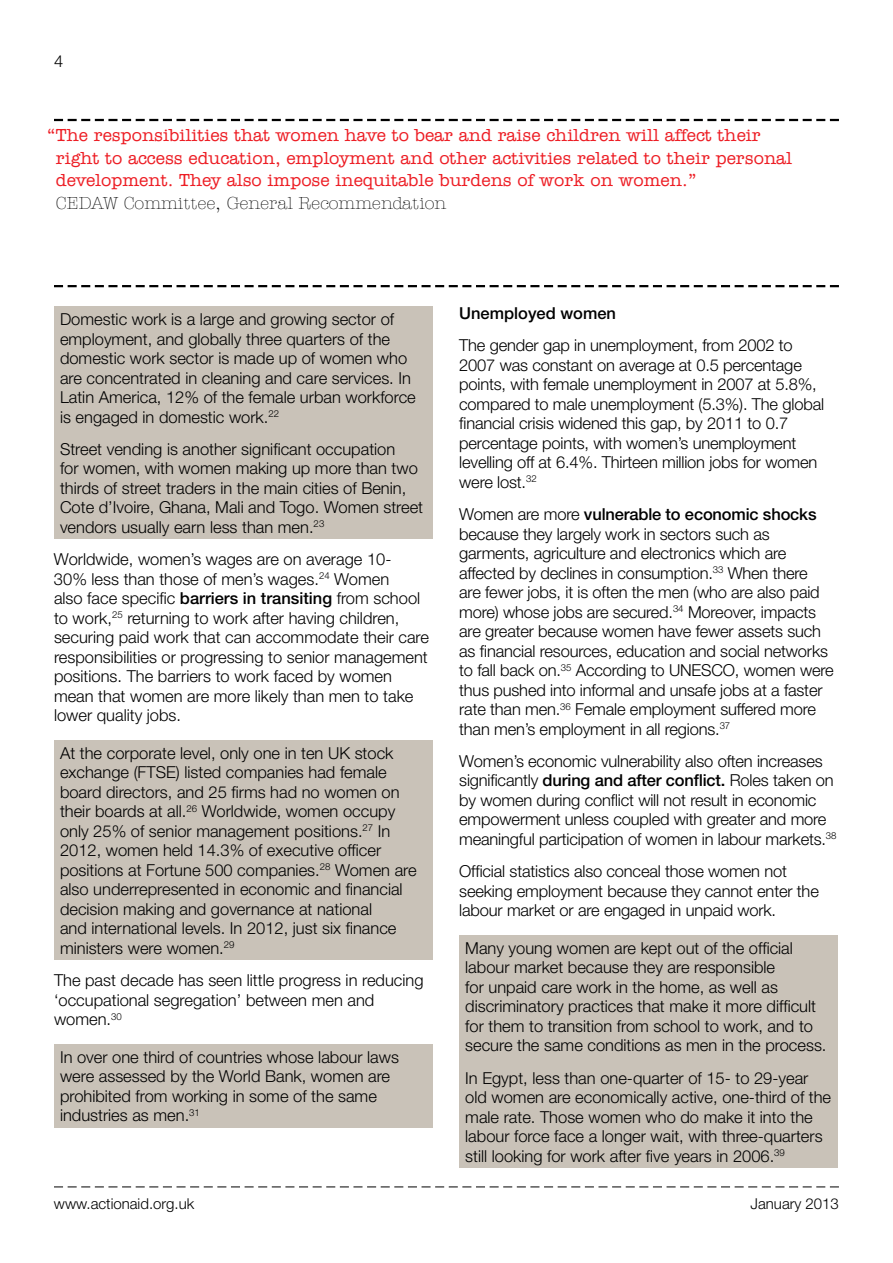
<style>
.page{position:relative;width:893px;height:1263px;background:#fff}
.page>*{position:absolute;margin:0;border:0;box-sizing:border-box;transform-origin:0 0}
.t1{font:500 18px/22.5px "Amer Typewriter IT Cby BT";color:#ed1d24}
.t2{font:300 18px "Amer Typewriter IT Cby BT";color:#000}
.t3{font:300 16.5px/19.5px "Helvetica Neue";color:#000}
.t4{font:500 16.5px "Helvetica Neue";color:#000}
.t5{font:300 15px "Helvetica Neue";color:#000}
.s1{font-weight:500}
</style>
<div class="page">
<svg style="left:54px;top:1186px;width:785px;height:1px"></svg>
<svg style="left:54px;top:119px;width:785px;height:2px"></svg>
<svg style="left:54px;top:285px;width:785px;height:2px"></svg>
<div style="left:459px;top:935px;width:378px;height:232px;background:#c9c2b8"></div>
<div style="left:54px;top:306px;width:378px;height:233px;background:#c9c2b8"></div>
<div style="left:54px;top:740px;width:378px;height:220px;background:#c9c2b8"></div>
<div style="left:54px;top:1044px;width:378px;height:83px;background:#c9c2b8"></div>
<p class="t3" style="left:54px;top:51px;width:11px">4</p>
<p class="t1" style="left:56px;top:124px;width:738px;text-indent:-9px">“The responsibilities that women have to bear and raise children will affect their right to access education, employment and other activities related to their personal development. They also impose inequitable burdens of work on women.”</p>
<p class="t2" style="left:56px;top:192px;width:392px">CEDAW Committee, General Recommendation</p>
<p class="t3" style="left:60px;top:309px;width:357px">Domestic work is a large and growing sector of employment, and globally three quarters of the domestic work sector is made up of women who are concentrated in cleaning and care services. In Latin America, 12% of the female urban workforce is engaged in domestic work.<sup>22</sup></p>
<p class="t3" style="left:60px;top:439px;width:365px">Street vending is another significant occupation<br>for women, with women making up more than two thirds of street traders in the main cities of Benin, Cote d’Ivoire, Ghana, Mali and Togo. Women street vendors usually earn less than men.<sup>23</sup></p>
<p class="t3" style="left:54px;top:549px;width:377px">Worldwide, women’s wages are on average 10-<br>30% less than those of men’s wages.<sup>24</sup> Women<br>also face specific <span class="s1">barriers in transiting</span> from school to work,<sup>25</sup> returning to work after having children, securing paid work that can accommodate their care responsibilities or progressing to senior management positions. The barriers to work faced by women mean that women are more likely than men to take lower quality jobs.</p>
<p class="t3" style="left:60px;top:743px;width:358px">At the corporate level, only one in ten UK stock exchange (FTSE) listed companies had female board directors, and 25 firms had no women on their boards at all.<sup>26</sup> Worldwide, women occupy only 25% of senior management positions.<sup>27</sup> In 2012, women held 14.3% of executive officer positions at Fortune 500 companies.<sup>28</sup> Women are also underrepresented in economic and financial decision making and governance at national<br>and international levels. In 2012, just six finance ministers were women.<sup>29</sup></p>
<p class="t3" style="left:54px;top:970px;width:371px">The past decade has seen little progress in reducing ‘occupational segregation’ between men and women.<sup>30</sup></p>
<p class="t3" style="left:60px;top:1047px;width:340px">In over one third of countries whose labour laws were assessed by the World Bank, women are prohibited from working in some of the same industries as men.<sup>31</sup></p>
<p class="t4" style="left:459px;top:303px;width:158px">Unemployed women</p>
<p class="t3" style="left:459px;top:335px;width:366px">The gender gap in unemployment, from 2002 to 2007 was constant on average at 0.5 percentage points, with female unemployment in 2007 at 5.8%, compared to male unemployment (5.3%). The global financial crisis widened this gap, by 2011 to 0.7 percentage points, with women’s unemployment levelling off at 6.4%. Thirteen million jobs for women were lost.<sup>32</sup></p>
<p class="t3" style="left:459px;top:504px;width:376px">Women are more <span class="s1">vulnerable to economic shocks </span>because they largely work in sectors such as garments, agriculture and electronics which are affected by declines in consumption.<sup>33</sup> When there<br>are fewer jobs, it is often the men (who are also paid more) whose jobs are secured.<sup>34</sup> Moreover, impacts are greater because women have fewer assets such as financial resources, education and social networks to fall back on.<sup>35</sup> According to UNESCO, women were thus pushed into informal and unsafe jobs at a faster rate than men.<sup>36</sup> Female employment suffered more than men’s employment in all regions.<sup>37</sup></p>
<p class="t3" style="left:459px;top:751px;width:379px">Women’s economic vulnerability also often increases significantly <span class="s1">during and after conflict.</span> Roles taken on by women during conflict will not result in economic empowerment unless coupled with greater and more meaningful participation of women in labour markets.<sup>38</sup></p>
<p class="t3" style="left:459px;top:861px;width:361px">Official statistics also conceal those women not seeking employment because they cannot enter the labour market or are engaged in unpaid work.</p>
<p class="t3" style="left:465px;top:938px;width:363px">Many young women are kept out of the official labour market because they are responsible<br>for unpaid care work in the home, as well as discriminatory practices that make it more difficult for them to transition from school to work, and to secure the same conditions as men in the process.</p>
<p class="t3" style="left:465px;top:1068px;width:367px">In Egypt, less than one-quarter of 15- to 29-year old women are economically active, one-third of the male rate. Those women who do make it into the labour force face a longer wait, with three-quarters still looking for work after five years in 2006.<sup>39</sup></p>
<p class="t5" style="left:54px;top:1194px;width:142px">www.actionaid.org.uk</p>
<p class="t5" style="left:751px;top:1194px;width:90px">January 2013</p>
</div>
